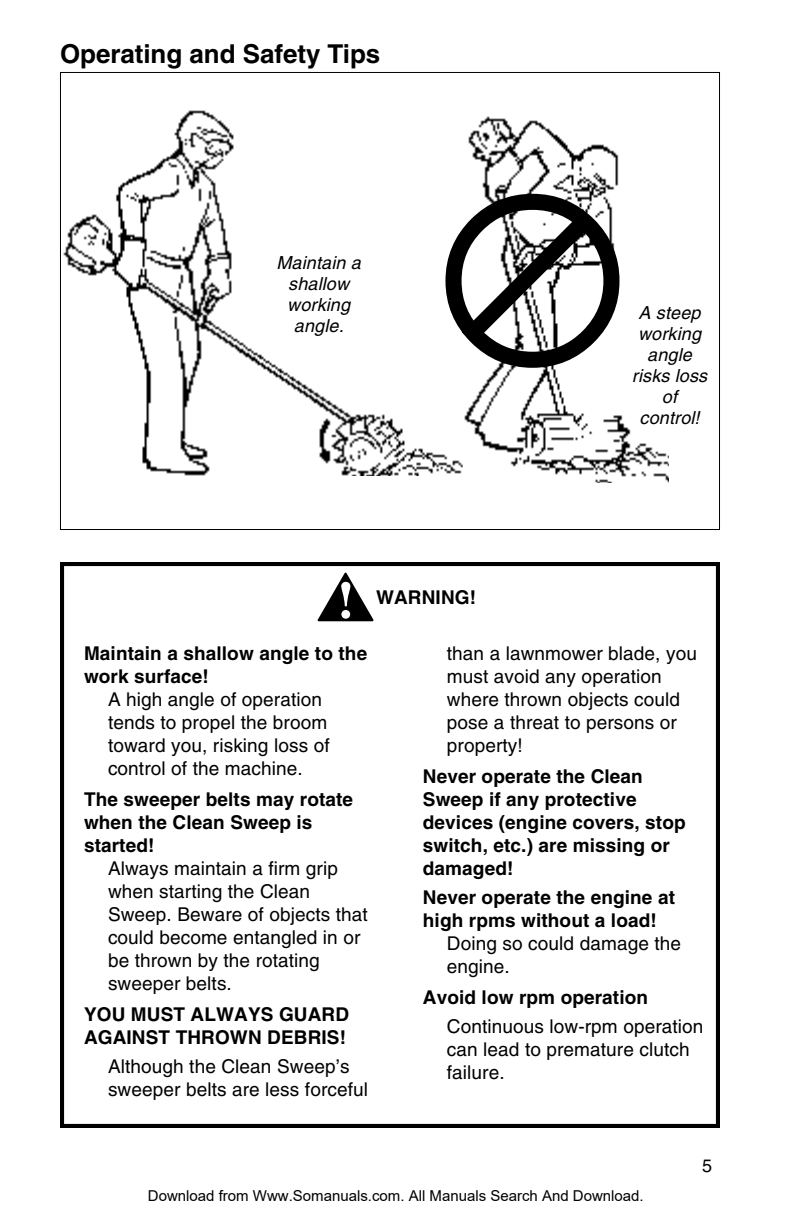
<style>
.page{position:relative;width:792px;height:1224px;background:#fff}
.page>*{position:absolute;margin:0;border:0;box-sizing:border-box;transform-origin:0 0}
.t1{font:700 26px "Helvetica";color:#000}
.t2{font:19px/23px "Helvetica";letter-spacing:.005em;color:#000}
.t3{font:700 19px/23px "Helvetica";letter-spacing:.005em;color:#000}
.t4{font:italic 18px/21px "Helvetica";color:#000;text-align:center}
.t5{font:18px "Helvetica";color:#000}
.t6{font:15px "Arial";color:#000}
</style>
<div class="page">
<img style="left:63px;top:110px;width:400px;height:366px">
<img style="left:464px;top:116px;width:204px;height:367px">
<div style="left:60px;top:562px;width:660px;height:566px;border:4px solid #000"></div>
<svg style="left:437px;top:186px;width:191px;height:190px"></svg>
<svg style="left:317px;top:572px;width:57px;height:50px"></svg>
<h1 class="t1" style="left:60px;top:38px;width:322px">Operating and Safety Tips</h1>
<p class="t4" style="left:276px;top:252px;width:90px">Maintain a shallow working angle.</p>
<p class="t3" style="left:376px;top:586px;width:102px">WARNING!</p>
<p class="t4" style="left:632px;top:302px;width:81px">A steep working angle risks loss of control!</p>
<p class="t3" style="left:84px;top:642px;width:285px">Maintain a shallow angle to the work surface!</p>
<p class="t2" style="left:108px;top:688px;width:223px">A high angle of operation tends to propel the broom toward you, risking loss of control of the machine.</p>
<p class="t3" style="left:84px;top:788px;width:271px">The sweeper belts may rotate when the Clean Sweep is started!</p>
<p class="t2" style="left:108px;top:857px;width:261px">Always maintain a firm grip when starting the Clean<br>Sweep. Beware of objects that could become entangled in or be thrown by the rotating sweeper belts.</p>
<p class="t3" style="left:84px;top:1003px;width:267px">YOU MUST ALWAYS GUARD<br>AGAINST THROWN DEBRIS!</p>
<p class="t2" style="left:108px;top:1055px;width:262px">Although the Clean Sweep’s sweeper belts are less forceful</p>
<p class="t2" style="left:447px;top:642px;width:252px">than a lawnmower blade, you must avoid any operation where thrown objects could pose a threat to persons or property!</p>
<p class="t3" style="left:423px;top:765px;width:264px">Never operate the Clean<br>Sweep if any protective devices (engine covers, stop switch, etc.) are missing or damaged!</p>
<p class="t3" style="left:423px;top:886px;width:254px">Never operate the engine at high rpms without a load!</p>
<p class="t2" style="left:447px;top:932px;width:236px">Doing so could damage the engine.</p>
<p class="t3" style="left:423px;top:986px;width:227px">Avoid low rpm operation</p>
<p class="t2" style="left:447px;top:1015px;width:258px">Continuous low-rpm operation can lead to premature clutch failure.</p>
<p class="t5" style="left:702px;top:1156px;width:12px">5</p>
<p class="t6" style="left:148px;top:1187px;width:497px">Download from Www.Somanuals.com. All Manuals Search And Download.</p>
</div>
